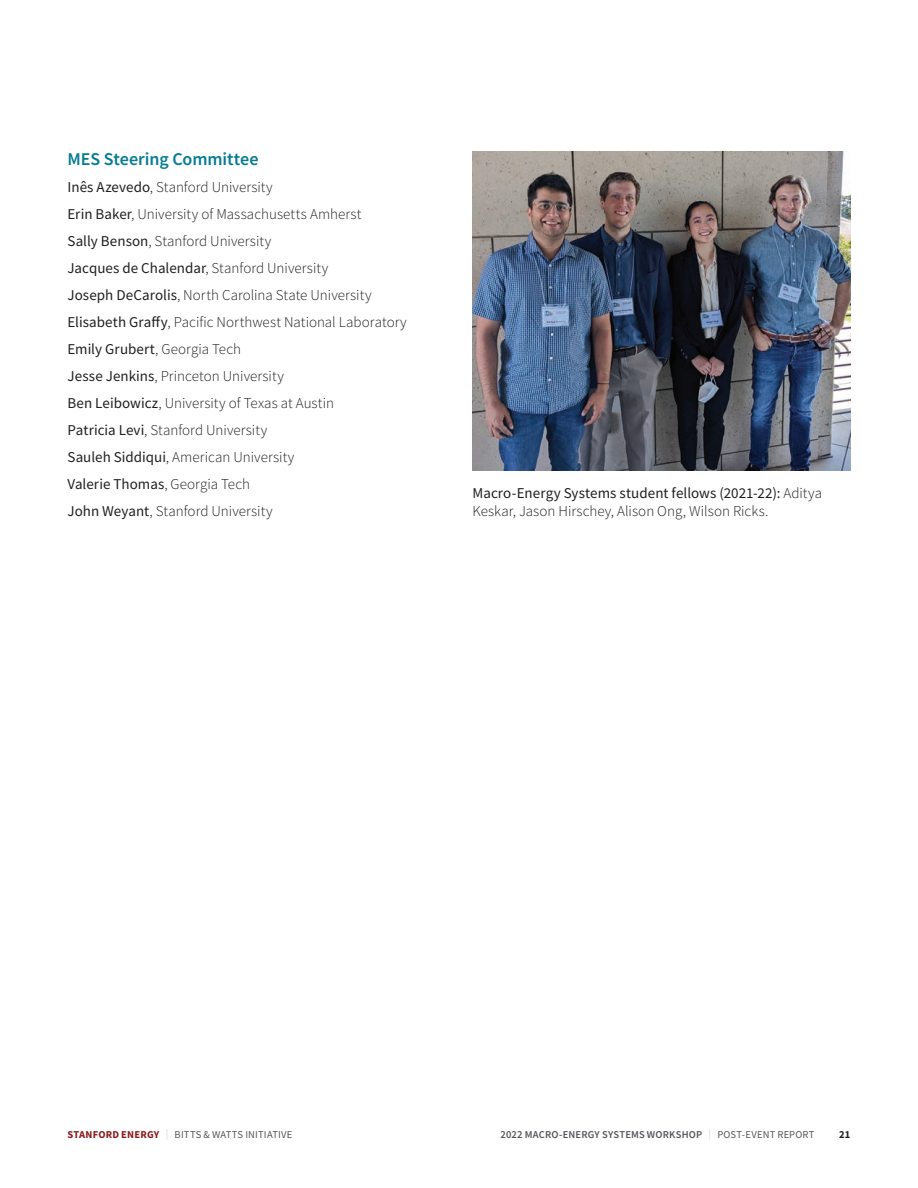
<style>
.page{position:relative;width:918px;height:1188px;background:#fff}
.page>*{position:absolute;margin:0;border:0;box-sizing:border-box;transform-origin:0 0}
.t1{font:600 18px "Source Sans Pro";letter-spacing:-.005em;color:#057c93}
.t2{font:300 15px/27px "Source Sans Pro";color:#231f20}
.t3{font:600 10.5px "Source Sans Pro";letter-spacing:.02em;color:#53565a}
.t4{font:10.5px "Source Sans Pro";letter-spacing:.015em;color:#53565a}
.t5{font:700 10.5px "Source Sans Pro";color:#231f20}
.s1{font-weight:400}
.s2{font-weight:700;color:#8c181b}
.s3{color:#dad7cb}
.s4{font-weight:400;color:#dad7cb}
</style>
<div class="page">
<img style="left:472px;top:151px;width:378px;height:320px">
<p class="t1" style="left:68px;top:147px;width:193px">MES Steering Committee</p>
<p class="t2" style="left:68px;top:173px;width:341px"><span class="s1">Inês Azevedo</span>, Stanford University<br><span class="s1">Erin Baker</span>, University of Massachusetts Amherst<br><span class="s1">Sally Benson</span>, Stanford University<br><span class="s1">Jacques de Chalendar</span>, Stanford University<br><span class="s1">Joseph DeCarolis</span>, North Carolina State University <span class="s1">Elisabeth Graffy</span>, Pacific Northwest National Laboratory <span class="s1">Emily Grubert</span>, Georgia Tech<br><span class="s1">Jesse Jenkins</span>, Princeton University<br><span class="s1">Ben Leibowicz</span>, University of Texas at Austin<br><span class="s1">Patricia Levi</span>, Stanford University<br><span class="s1">Sauleh Siddiqui</span>, American University<br><span class="s1">Valerie Thomas</span>, Georgia Tech<br><span class="s1">John Weyant</span>, Stanford University</p>
<p class="t2" style="left:472px;top:484px;width:351px;line-height:18px"><span class="s1">Macro-Energy Systems student fellows (2021-22):</span> Aditya<br>Keskar, Jason Hirschey, Alison Ong, Wilson Ricks.</p>
<p class="t4" style="left:68px;top:1128px;width:226px"><span class="s2">STANFORD ENERGY</span> <span class="s3">|</span> BITTS &amp; WATTS INITIATIVE</p>
<p class="t3" style="left:501px;top:1128px;width:315px">2022 MACRO-ENERGY SYSTEMS WORKSHOP <span class="s4">|</span> <span class="s1">POST-EVENT REPORT</span></p>
<p class="t5" style="left:839px;top:1127px;width:13px">21</p>
</div>
